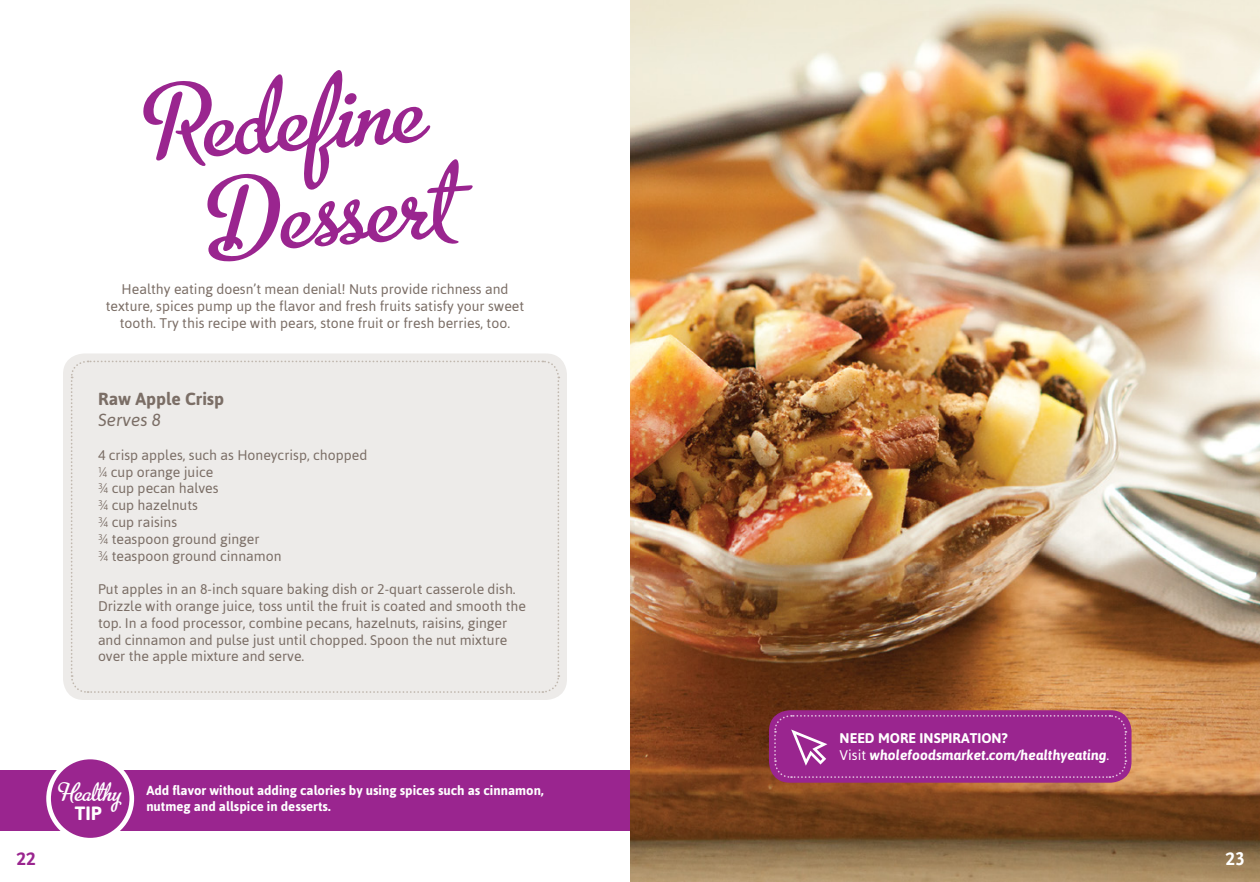
<style>
.page{position:relative;width:1260px;height:882px;background:#fff}
.page>*{position:absolute;margin:0;border:0;box-sizing:border-box;transform-origin:0 0}
.t1{font:119px "Metro Script";color:#9a258f}
.t2{font:29.05px "Metro Script";color:#fff}
.t3{font:700 19.25px "Asap";color:#fff}
.t4{font:700 19.25px "WFM Scala Sans Spring";color:#9a258f}
.t5{font:700 19.25px "WFM Scala Sans Spring";color:#fff}
.t6{font:700 17.5px "Asap";color:#7b6e66}
.t7{font:italic 17.5px "Asap";color:#7b6e66}
.t8{font:14px/16.8px "Asap";color:#7b6e66}
.t9{font:italic 700 14px/17.5px "Asap";color:#fff}
.t10{font:700 13.12px/15.8px "Asap";color:#fff}
.s1{font-style:normal}
.s2{font-weight:400;font-style:normal}
</style>
<div class="page">
<div style="left:63px;top:354px;width:504px;height:346px;background:#edebe9;border-radius:21px"></div>
<img style="left:630px;top:0;width:630px;height:882px">
<div style="left:0;top:770px;width:630px;height:61px;background:#9a258f"></div>
<div style="left:49px;top:757px;width:83px;height:83px;background:#9a258f;border-radius:50%"></div>
<div style="left:46px;top:755px;width:88px;height:88px;border:5px solid #fff;border-radius:50%"></div>
<div style="left:769px;top:710px;width:363px;height:73px;background:#9a258f;border-radius:21px"></div>
<svg style="left:71px;top:360px;width:489px;height:333px"></svg>
<svg style="left:773px;top:714px;width:354px;height:65px"></svg>
<h1 class="t1" style="left:145px;top:62px;width:278px;rotate:-4deg">Redefi ne</h1>
<h1 class="t1" style="left:209px;top:155px;width:241px;rotate:-4deg">Dess ert</h1>
<p class="t8" style="left:106px;top:281px;width:420px;text-align:center">Healthy eating doesn’t mean denial! Nuts provide richness and texture, spices pump up the flavor and fresh fruits satisfy your sweet tooth. Try this recipe with pears, stone fruit or fresh berries, too.</p>
<p class="t6" style="left:98px;top:389px;width:128px">Raw Apple Crisp</p>
<p class="t7" style="left:98px;top:410px;width:65px">Serves 8</p>
<p class="t8" style="left:98px;top:446px;width:271px">4 crisp apples, such as Honeycrisp, chopped ¼ cup orange juice<br>¾ cup pecan halves<br>¾ cup hazelnuts<br>¾ cup raisins<br>¾ teaspoon ground ginger<br>¾ teaspoon ground cinnamon</p>
<p class="t8" style="left:98px;top:581px;width:430px">Put apples in an 8-inch square baking dish or 2-quart casserole dish.<br>Drizzle with orange juice, toss until the fruit is coated and smooth the top. In a food processor, combine pecans, hazelnuts, raisins, ginger and cinnamon and pulse just until chopped. Spoon the nut mixture over the apple mixture and serve.</p>
<h2 class="t2" style="left:60px;top:777px;width:63px">Healthy</h2>
<h3 class="t3" style="left:75px;top:802px;width:28px">Tip</h3>
<p class="t10" style="left:146px;top:782px;width:399px">Add flavor without adding calories by using spices such as cinnamon, nutmeg and allspice in desserts.</p>
<p class="t9" style="left:840px;top:729px;width:271px"><span class="s1">Need more inspiration?<br></span><span class="s2">Visit</span> wholefoodsmarket.com/healthyeating<span class="s2">.</span></p>
<h3 class="t4" style="left:16px;top:848px;width:21px">22</h3>
<h3 class="t5" style="left:1225px;top:848px;width:21px">23</h3>
</div>
